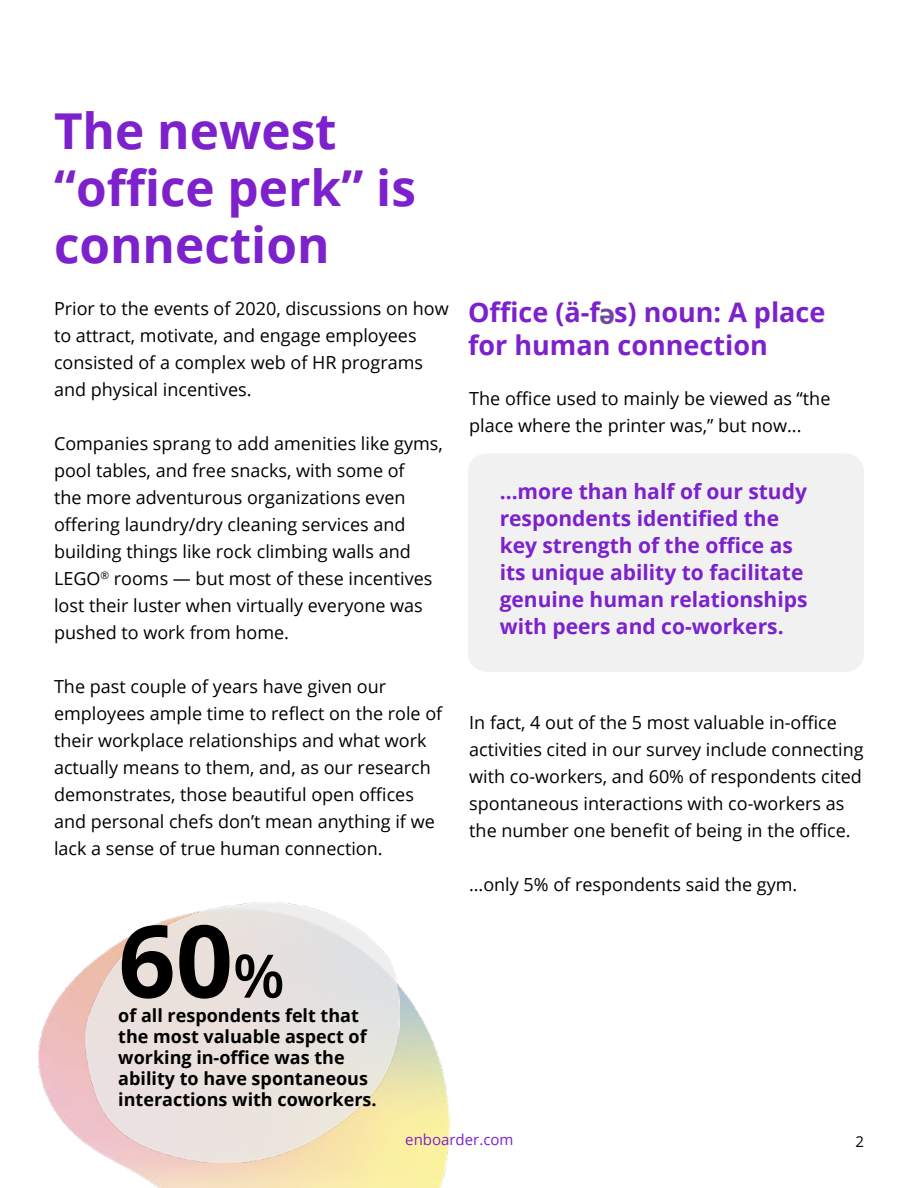
<style>
.page{position:relative;width:918px;height:1188px;background:#fff}
.page>*{position:absolute;margin:0;border:0;box-sizing:border-box;transform-origin:0 0}
.t1{font:700 100.5px "Open Sans";color:#000}
.t2{font:700 49.5px/57px "Open Sans";color:#7c21cc}
.t3{font:700 27px/33px "Open Sans";color:#7c21cc}
.t4{font:700 27px "Open Sans";color:#70489d}
.t5{font:700 21px/27px "Open Sans";color:#7c21cc}
.t6{font:18px/27px "Open Sans";color:#000}
.t7{font:700 18px/21px "Open Sans";color:#000}
.t8{font:15px "Open Sans";color:#7c21cc}
.t9{font:15px "Open Sans";color:#000}
.s1{font-weight:600;font-size:60px}
</style>
<div class="page">
<div style="left:468px;top:454px;width:396px;height:218px;background:#f1f1f2;border-radius:18px"></div>
<img style="left:39px;top:967px;width:411px;height:221px">
<img style="left:86px;top:903px;width:314px;height:259px">
<h2 class="t2" style="left:54px;top:101px;width:363px">The newest “office perk” is connection</h2>
<p class="t6" style="left:54px;top:294px;width:396px">Prior to the events of 2020, discussions on how</p>
<h3 class="t4" style="left:615px;top:337px;width:17px;rotate:-180deg">e</h3>
<p class="t6" style="left:54px;top:321px;width:371px">to attract, motivate, and engage employees consisted of a complex web of HR programs and physical incentives.</p>
<p class="t6" style="left:54px;top:429px;width:390px">Companies sprang to add amenities like gyms, pool tables, and free snacks, with some of<br>the more adventurous organizations even offering laundry/dry cleaning services and building things like rock climbing walls and LEGO<sup>®</sup> rooms — but most of these incentives lost their luster when virtually everyone was pushed to work from home.</p>
<p class="t6" style="left:54px;top:672px;width:390px">The past couple of years have given our employees ample time to reflect on the role of their workplace relationships and what work actually means to them, and, as our research demonstrates, those beautiful open offices and personal chefs don’t mean anything if we lack a sense of true human connection.</p>
<h3 class="t3" style="left:468px;top:295px;width:359px">Office (ä-f s) noun: A place for human connection</h3>
<p class="t6" style="left:469px;top:385px;width:363px">The office used to mainly be viewed as “the place where the printer was,” but now...</p>
<p class="t5" style="left:500px;top:477px;width:309px">...more than half of our study respondents identified the key strength of the office as its unique ability to facilitate genuine human relationships with peers and co-workers.</p>
<p class="t6" style="left:469px;top:709px;width:396px">In fact, 4 out of the 5 most valuable in-office activities cited in our survey include connecting with co-workers, and 60% of respondents cited spontaneous interactions with co-workers as the number one benefit of being in the office.</p>
<p class="t6" style="left:469px;top:871px;width:330px">…only 5% of respondents said the gym.</p>
<h1 class="t1" style="left:118px;top:890px;width:168px">60<span class="s1">%</span></h1>
<p class="t7" style="left:118px;top:1004px;width:260px">of all respondents felt that the most valuable aspect of working in-office was the ability to have spontaneous interactions with coworkers.</p>
<p class="t8" style="left:405px;top:1130px;width:110px">enboarder.com</p>
<p class="t9" style="left:855px;top:1131px;width:10px">2</p>
</div>
